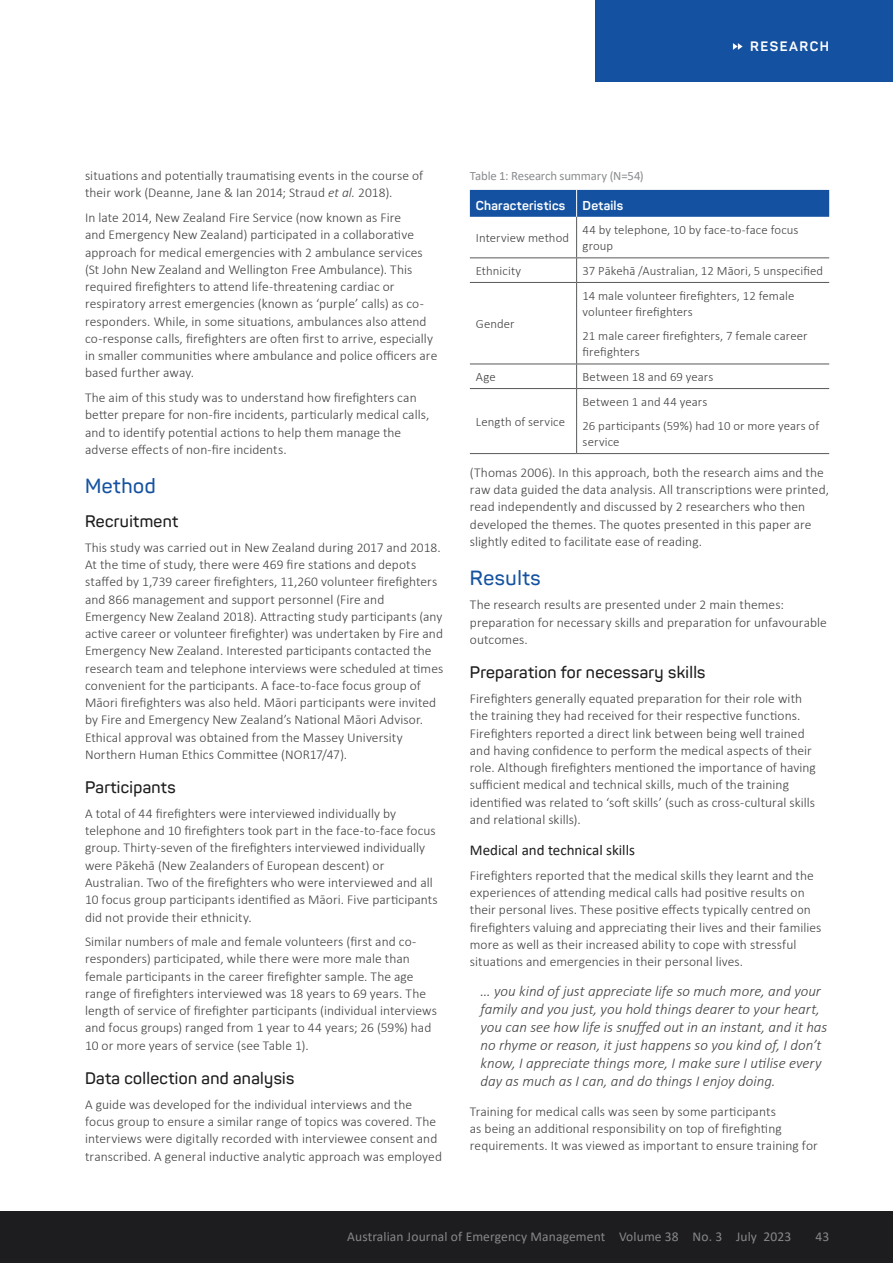
<style>
.page{position:relative;width:893px;height:1263px;background:#fff}
.page>*{position:absolute;margin:0;border:0;box-sizing:border-box;transform-origin:0 0}
.t1{font:600 20.25px "Panton";letter-spacing:.03em;color:#1452a1}
.t2{font:600 16.5px "Panton";letter-spacing:.02em;color:#1d1d1f}
.t3{font:italic 300 15px/18px "Calibri";color:#414042}
.t4{font:15px "Calibri";color:#1d1d1f}
.t5{font:300 13.5px/17.2px "Calibri";letter-spacing:.005em;color:#414042}
.t6{font:13.5px "Calibri";letter-spacing:.01em;color:#868788}
.t7{font:700 13.5px "Panton";letter-spacing:.11em;color:#fff}
.t8{font:300 12.75px/16.5px "Calibri";letter-spacing:.005em;color:#414042}
.t9{font:12.75px "Calibri";letter-spacing:-.015em;color:#8a8c8e}
.t10{font:700 12.75px "Panton";letter-spacing:.015em;color:#fff}
.s1{font-style:italic}
</style>
<div class="page">
<div style="left:596px;top:0;width:297px;height:81px;background:#1452a1"></div>
<svg style="left:733px;top:43px;width:10px;height:7px"></svg>
<div style="left:0;top:1212px;width:893px;height:51px;background:#1d1d1f"></div>
<hr style="left:576px;top:217px;width:1px;height:40px;background:#58595b">
<hr style="left:470px;top:257px;width:107px;height:1px;background:#58595b">
<hr style="left:577px;top:257px;width:252px;height:1px;background:#58595b">
<svg style="left:576px;top:258px;width:1px;height:24px"></svg>
<hr style="left:470px;top:282px;width:107px;height:1px;background:#58595b">
<hr style="left:577px;top:282px;width:252px;height:1px;background:#58595b">
<hr style="left:576px;top:283px;width:1px;height:81px;background:#58595b">
<hr style="left:470px;top:364px;width:107px;height:1px;background:#58595b">
<hr style="left:577px;top:364px;width:252px;height:1px;background:#58595b">
<svg style="left:576px;top:364px;width:1px;height:24px"></svg>
<hr style="left:470px;top:388px;width:107px;height:1px;background:#58595b">
<hr style="left:577px;top:388px;width:252px;height:1px;background:#58595b">
<hr style="left:576px;top:389px;width:1px;height:64px;background:#58595b">
<hr style="left:470px;top:453px;width:107px;height:1px;background:#58595b">
<hr style="left:577px;top:453px;width:252px;height:1px;background:#58595b">
<div style="left:470px;top:190px;width:359px;height:27px;background:#1452a1"></div>
<p class="t7" style="left:750px;top:38px;width:80px">RESEARCH</p>
<p class="t5" style="left:85px;top:167px;width:340px">situations and potentially traumatising events in the course of their work (Deanne, Jane &amp; Ian 2014; Straud <span class="s1">et al.</span> 2018).</p>
<p class="t5" style="left:85px;top:209px;width:354px">In late 2014, New Zealand Fire Service (now known as Fire<br>and Emergency New Zealand) participated in a collaborative approach for medical emergencies with 2 ambulance services (St John New Zealand and Wellington Free Ambulance). This required firefighters to attend life-threatening cardiac or respiratory arrest emergencies (known as ‘purple’ calls) as co&shy;responders. While, in some situations, ambulances also attend co-response calls, firefighters are often first to arrive, especially in smaller communities where ambulance and police officers are based further away.</p>
<p class="t5" style="left:85px;top:389px;width:346px">The aim of this study was to understand how firefighters can better prepare for non-fire incidents, particularly medical calls, and to identify potential actions to help them manage the adverse effects of non-fire incidents.</p>
<h1 class="t1" style="left:85px;top:473px;width:72px">Method</h1>
<p class="t2" style="left:85px;top:511px;width:95px">Recruitment</p>
<p class="t5" style="left:85px;top:539px;width:360px">This study was carried out in New Zealand during 2017 and 2018.<br>At the time of study, there were 469 fire stations and depots staffed by 1,739 career firefighters, 11,260 volunteer firefighters and 866 management and support personnel (Fire and Emergency New Zealand 2018). Attracting study participants (any active career or volunteer firefighter) was undertaken by Fire and Emergency New Zealand. Interested participants contacted the research team and telephone interviews were scheduled at times convenient for the participants. A face-to-face focus group of Māori firefighters was also held. Māori participants were invited by Fire and Emergency New Zealand’s National Māori Advisor.<br>Ethical approval was obtained from the Massey University Northern Human Ethics Committee (NOR17/47).</p>
<p class="t2" style="left:85px;top:777px;width:92px">Participants</p>
<p class="t5" style="left:85px;top:805px;width:354px">A total of 44 firefighters were interviewed individually by telephone and 10 firefighters took part in the face-to-face focus group. Thirty-seven of the firefighters interviewed individually were Pākehā (New Zealanders of European descent) or Australian. Two of the firefighters who were interviewed and all 10 focus group participants identified as Māori. Five participants did not provide their ethnicity.</p>
<p class="t5" style="left:85px;top:933px;width:353px">Similar numbers of male and female volunteers (first and co&shy;responders) participated, while there were more male than female participants in the career firefighter sample. The age range of firefighters interviewed was 18 years to 69 years. The length of service of firefighter participants (individual interviews and focus groups) ranged from 1 year to 44 years; 26 (59%) had 10 or more years of service (see Table 1).</p>
<p class="t2" style="left:85px;top:1068px;width:211px">Data collection and analysis</p>
<p class="t5" style="left:85px;top:1095px;width:358px">A guide was developed for the individual interviews and the focus group to ensure a similar range of topics was covered. The interviews were digitally recorded with interviewee consent and transcribed. A general inductive analytic approach was employed</p>
<p class="t9" style="left:470px;top:167px;width:175px">Table 1: Research summary (N=54)</p>
<p class="t10" style="left:476px;top:197px;width:91px">Characteristics</p>
<p class="t10" style="left:583px;top:197px;width:42px">Details</p>
<p class="t8" style="left:476px;top:229px;width:95px">Interview method</p>
<p class="t8" style="left:583px;top:221px;width:217px">44 by telephone, 10 by face-to-face focus group</p>
<p class="t8" style="left:476px;top:262px;width:47px">Ethnicity</p>
<p class="t8" style="left:583px;top:262px;width:242px">37 Pākehā /Australian, 12 Māori, 5 unspecified</p>
<p class="t8" style="left:476px;top:315px;width:40px">Gender</p>
<p class="t8" style="left:583px;top:287px;width:213px">14 male volunteer firefighters, 12 female volunteer firefighters</p>
<p class="t8" style="left:583px;top:327px;width:227px">21 male career firefighters, 7 female career firefighters</p>
<p class="t8" style="left:476px;top:368px;width:21px">Age</p>
<p class="t8" style="left:583px;top:368px;width:132px">Between 18 and 69 years</p>
<p class="t8" style="left:476px;top:413px;width:91px">Length of service</p>
<p class="t8" style="left:583px;top:389px;width:238px;line-height:24px">Between 1 and 44 years<br>26 participants (59%) had 10 or more years of</p>
<p class="t8" style="left:583px;top:433px;width:38px">service</p>
<p class="t5" style="left:470px;top:464px;width:361px">(Thomas 2006). In this approach, both the research aims and the raw data guided the data analysis. All transcriptions were printed, read independently and discussed by 2 researchers who then developed the themes. The quotes presented in this paper are slightly edited to facilitate ease of reading.</p>
<h1 class="t1" style="left:470px;top:565px;width:72px">Results</h1>
<p class="t5" style="left:470px;top:596px;width:359px">The research results are presented under 2 main themes: preparation for necessary skills and preparation for unfavourable outcomes.</p>
<p class="t2" style="left:470px;top:662px;width:237px">Preparation for necessary skills</p>
<p class="t5" style="left:470px;top:690px;width:348px">Firefighters generally equated preparation for their role with the training they had received for their respective functions.<br>Firefighters reported a direct link between being well trained and having confidence to perform the medical aspects of their role. Although firefighters mentioned the importance of having sufficient medical and technical skills, much of the training identified was related to ‘soft skills’ (such as cross-cultural skills and relational skills).</p>
<p class="t4" style="left:470px;top:840px;width:167px">Medical and technical skills</p>
<p class="t5" style="left:470px;top:867px;width:353px">Firefighters reported that the medical skills they learnt and the experiences of attending medical calls had positive results on their personal lives. These positive effects typically centred on firefighters valuing and appreciating their lives and their families more as well as their increased ability to cope with stressful situations and emergencies in their personal lives.</p>
<p class="t3" style="left:480px;top:982px;width:348px">… you kind of just appreciate life so much more, and your family and you just, you hold things dearer to your heart, you can see how life is snuffed out in an instant, and it has no rhyme or reason, it just happens so you kind of, I don’t know, I appreciate things more, I make sure I utilise every day as much as I can, and do things I enjoy doing.</p>
<p class="t5" style="left:470px;top:1102px;width:349px">Training for medical calls was seen by some participants<br>as being an additional responsibility on top of firefighting requirements. It was viewed as important to ensure training for</p>
<p class="t6" style="left:347px;top:1227px;width:446px">Australian Journal of Emergency Management Volume 38 No. 3 July 2023</p>
<p class="t6" style="left:815px;top:1227px;width:15px">43</p>
</div>
